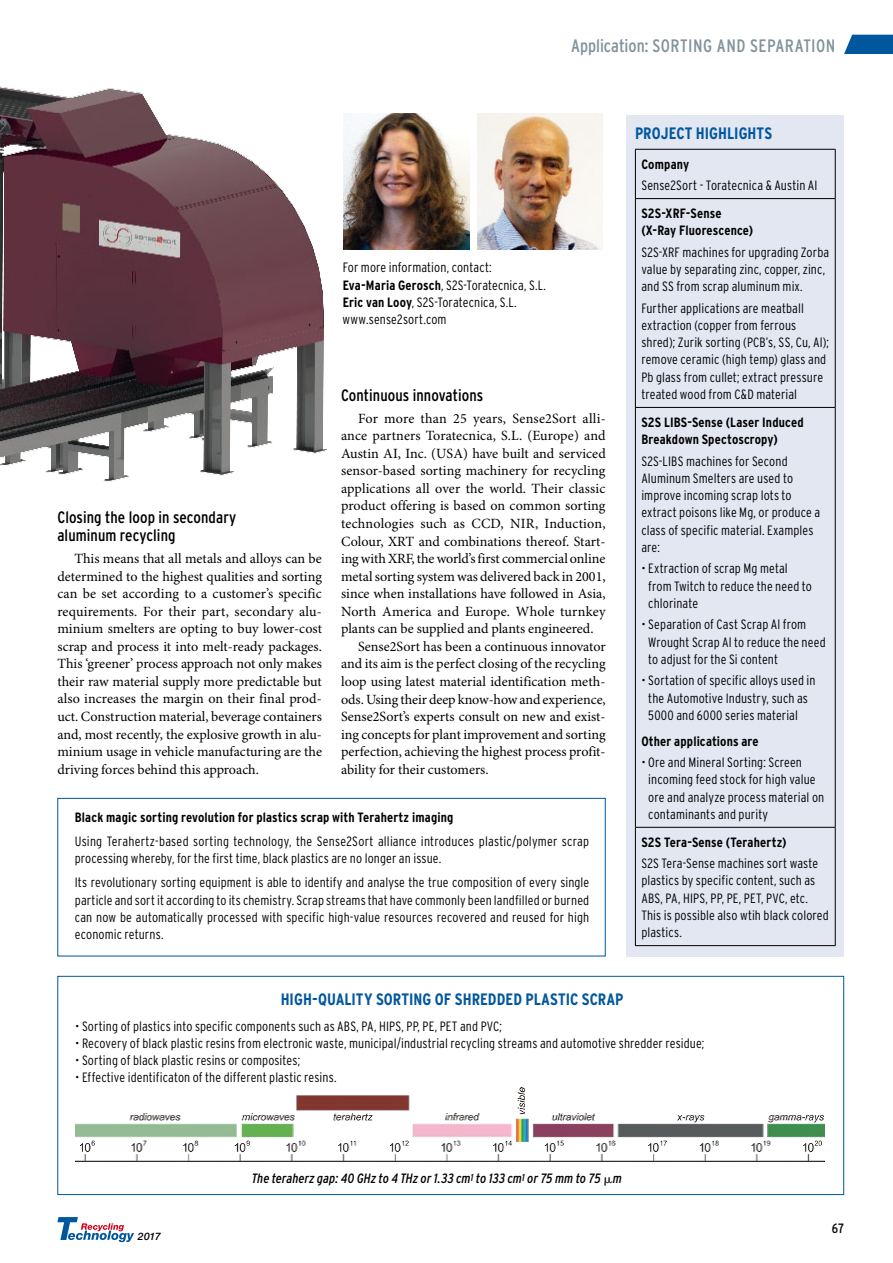
<style>
.page{position:relative;width:893px;height:1263px;background:#fff}
.page>*{position:absolute;margin:0;border:0;box-sizing:border-box;transform-origin:0 0}
.t1{font:condensed 18px "Interstate";letter-spacing:.025em;color:#82939c}
.t2{font:condensed 16.5px/17.5px "Interstate";letter-spacing:.005em;color:#000}
.t3{font:700 condensed 16.5px "Interstate";letter-spacing:.005em;color:#00579d}
.t4{font:14.1px/17.5px "Minion Pro";color:#000;text-align:justify}
.t5{font:300 condensed 13.5px/17.2px "Interstate";letter-spacing:.01em;color:#000}
.t6{font:700 condensed 13.5px/17.2px "Interstate";letter-spacing:.005em;color:#000}
.t7{font:italic condensed 13.5px "Interstate";letter-spacing:.01em;color:#000}
.t8{font:condensed 13.5px "Interstate";color:#000}
.t9{font:italic 500 10.35px "Helvetica Neue LT Std";color:#000}
.s1{font-weight:700}
</style>
<div class="page">
<svg style="left:844px;top:35px;width:49px;height:19px"></svg>
<svg style="left:57px;top:1217px;width:77px;height:25px"></svg>
<div style="left:626px;top:115px;width:218px;height:842px;background:#e3e7f2"></div>
<hr style="left:635px;top:149px;width:201px;height:1px;background:#000">
<hr style="left:635px;top:150px;width:1px;height:48px;background:#000">
<hr style="left:835px;top:150px;width:1px;height:48px;background:#000">
<hr style="left:635px;top:198px;width:201px;height:1px;background:#000">
<hr style="left:635px;top:199px;width:1px;height:208px;background:#000">
<hr style="left:835px;top:199px;width:1px;height:208px;background:#000">
<hr style="left:635px;top:407px;width:201px;height:1px;background:#000">
<hr style="left:635px;top:408px;width:1px;height:419px;background:#000">
<hr style="left:835px;top:408px;width:1px;height:419px;background:#000">
<hr style="left:635px;top:827px;width:201px;height:1px;background:#000">
<hr style="left:635px;top:828px;width:1px;height:117px;background:#000">
<hr style="left:835px;top:828px;width:1px;height:117px;background:#000">
<hr style="left:635px;top:945px;width:201px;height:1px;background:#000">
<img style="left:0;top:86px;width:327px;height:396px">
<div style="left:57px;top:798px;width:549px;height:158px;border:1px solid #00579d"></div>
<img style="left:478px;top:114px;width:125px;height:136px">
<img style="left:343px;top:114px;width:126px;height:136px">
<div style="left:57px;top:976px;width:787px;height:219px;border:1px solid #00579d"></div>
<img style="left:75px;top:1087px;width:749px;height:75px">
<h1 class="t1" style="left:571px;top:35px;width:266px">Application: Sorting and Separation</h1>
<p class="t5" style="left:343px;top:259px;width:205px">For more information, contact:<br><span class="s1">Eva-Maria Gerosch</span>, S2S-Toratecnica, S.L.<br><span class="s1">Eric van Looy</span>, S2S-Toratecnica, S.L. www.sense2sort.com</p>
<p class="t2" style="left:57px;top:509px;width:180px">Closing the loop in secondary aluminum recycling</p>
<p class="t4" style="left:57px;top:550px;width:266px;text-indent:17px">This means that all metals and alloys can be determined to the highest qualities and sorting can be set according to a customer’s specific requirements. For their part, secondary alu&shy;minium smelters are opting to buy lower-cost scrap and process it into melt-ready packages.<br>This ‘greener’ process approach not only makes their raw material supply more predictable but also increases the margin on their final prod&shy;uct. Construction material, beverage containers and, most recently, the explosive growth in alu&shy;minium usage in vehicle manufacturing are the driving forces behind this approach.</p>
<p class="t2" style="left:341px;top:386px;width:144px">Continuous innovations</p>
<p class="t4" style="left:358px;top:410px;width:249px">For more than 25 years, Sense2Sort alli-</p>
<p class="t4" style="left:341px;top:427px;width:266px">ance partners Toratecnica, S.L. (Europe) and</p>
<p class="t4" style="left:341px;top:445px;width:266px">Austin AI, Inc. (USA) have built and serviced</p>
<p class="t4" style="left:341px;top:463px;width:266px">sensor-based sorting machinery for recycling</p>
<p class="t4" style="left:341px;top:480px;width:266px">applications all over the world. Their classic</p>
<p class="t4" style="left:341px;top:498px;width:266px">product offering is based on common sorting</p>
<p class="t4" style="left:341px;top:515px;width:266px">technologies such as CCD, NIR, Induction,</p>
<p class="t4" style="left:341px;top:533px;width:266px">Colour, XRT and combinations thereof. Start-</p>
<p class="t4" style="left:341px;top:550px;width:266px">ing with XRF, the world’s first commercial online</p>
<p class="t4" style="left:341px;top:568px;width:266px">metal sorting system was delivered back in 2001,</p>
<p class="t4" style="left:341px;top:585px;width:266px">since when installations have followed in Asia,</p>
<p class="t4" style="left:341px;top:603px;width:266px">North America and Europe. Whole turnkey</p>
<p class="t4" style="left:341px;top:621px;width:254px">plants can be supplied and plants engineered.</p>
<p class="t4" style="left:358px;top:638px;width:249px">Sense2Sort has been a continuous innovator</p>
<p class="t4" style="left:341px;top:656px;width:266px">and its aim is the perfect closing of the recycling</p>
<p class="t4" style="left:341px;top:673px;width:266px">loop using latest material identification meth-</p>
<p class="t4" style="left:341px;top:691px;width:266px">ods. Using their deep know-how and experience,</p>
<p class="t4" style="left:341px;top:708px;width:266px">Sense2Sort’s experts consult on new and exist-</p>
<p class="t4" style="left:341px;top:726px;width:266px">ing concepts for plant improvement and sorting</p>
<p class="t4" style="left:341px;top:743px;width:266px">perfection, achieving the highest process profit-</p>
<p class="t4" style="left:341px;top:761px;width:149px">ability for their customers.</p>
<p class="t6" style="left:75px;top:809px;width:380px">Black magic sorting revolution for plastics scrap with Terahertz imaging</p>
<p class="t5" style="left:75px;top:832px;width:516px">Using Terahertz-based sorting technology, the Sense2Sort alliance introduces plastic/polymer scrap processing whereby, for the first time, black plastics are no longer an issue.</p>
<p class="t5" style="left:75px;top:874px;width:516px;text-align:justify">Its revolutionary sorting equipment is able to identify and analyse the true composition of every single particle and sort it according to its chemistry. Scrap streams that have commonly been landfilled or burned can now be automatically processed with specific high-value resources recovered and reused for high economic returns.</p>
<p class="t3" style="left:635px;top:123px;width:138px">Project Highlights</p>
<p class="t6" style="left:641px;top:155px;width:49px">Company</p>
<p class="t5" style="left:641px;top:177px;width:178px">Sense2Sort - Toratecnica &amp; Austin AI</p>
<p class="t6" style="left:641px;top:204px;width:113px">S2S-XRF-Sense (X-Ray Fluorescence)</p>
<p class="t5" style="left:641px;top:243px;width:189px">S2S-XRF machines for upgrading Zorba value by separating zinc, copper, zinc, and SS from scrap aluminum mix.</p>
<p class="t5" style="left:641px;top:299px;width:189px">Further applications are meatball extraction (copper from ferrous shred); Zurik sorting (PCB’s, SS, Cu, Al); remove ceramic (high temp) glass and Pb glass from cullet; extract pressure treated wood from C&amp;D material</p>
<p class="t6" style="left:641px;top:413px;width:164px">S2S LI BS-Sense (Laser Induced<br>Breakdown Spectoscropy)</p>
<p class="t5" style="left:641px;top:452px;width:180px">S2S-LIBS machines for Second<br>Aluminum Smelters are used to improve incoming scrap lots to extract poisons like Mg, or produce a class of specific material. Examples are:</p>
<p class="t5" style="left:648px;top:560px;width:165px;text-indent:-7px">• Extraction of scrap Mg metal from Twitch to reduce the need to chlorinate</p>
<p class="t5" style="left:648px;top:616px;width:179px;text-indent:-7px">• Separation of Cast Scrap Al from<br>Wrought Scrap Al to reduce the need to adjust for the Si content</p>
<p class="t5" style="left:648px;top:672px;width:169px;text-indent:-7px">• Sortation of specific alloys used in the Automotive Industry, such as<br>5000 and 6000 series material</p>
<p class="t6" style="left:641px;top:732px;width:119px">Other applications are</p>
<p class="t5" style="left:648px;top:754px;width:177px;text-indent:-7px">• Ore and Mineral Sorting: Screen incoming feed stock for high value ore and analyze process material on contaminants and purity</p>
<p class="t6" style="left:641px;top:833px;width:147px">S2S Tera-Sense (Terahertz)</p>
<p class="t5" style="left:641px;top:855px;width:189px">S2S Tera-Sense machines sort waste plastics by specific content, such as<br>ABS, PA, HIPS, PP, PE, PET, PVC, etc.<br>This is possible also wtih black colored plastics.</p>
<p class="t3" style="left:281px;top:989px;width:344px">High-quality sorting of shredded plastic scrap</p>
<p class="t5" style="left:75px;top:1017px;width:428px">• Sorting of plastics into specific components such as ABS, PA, HIPS, PP, PE, PET and PVC;</p>
<p class="t5" style="left:75px;top:1034px;width:631px">• Recovery of black plastic resins from electronic waste, municipal/industrial recycling streams and automotive shredder residue;</p>
<p class="t5" style="left:75px;top:1051px;width:227px">• Sorting of black plastic resins or composites;</p>
<p class="t5" style="left:75px;top:1069px;width:263px">• Effective identificaton of the different plastic resins.</p>
<p class="t9" style="left:138px;top:1230px;width:24px">2017</p>
<p class="t7" style="left:252px;top:1170px;width:371px">The teraherz gap: 40 GHz to 4 THz or 1.33 cm<sup>1</sup> to 133 cm<sup>1</sup> or 75 mm to 75 m</p>
<p class="t8" style="left:832px;top:1220px;width:14px">67</p>
</div>
